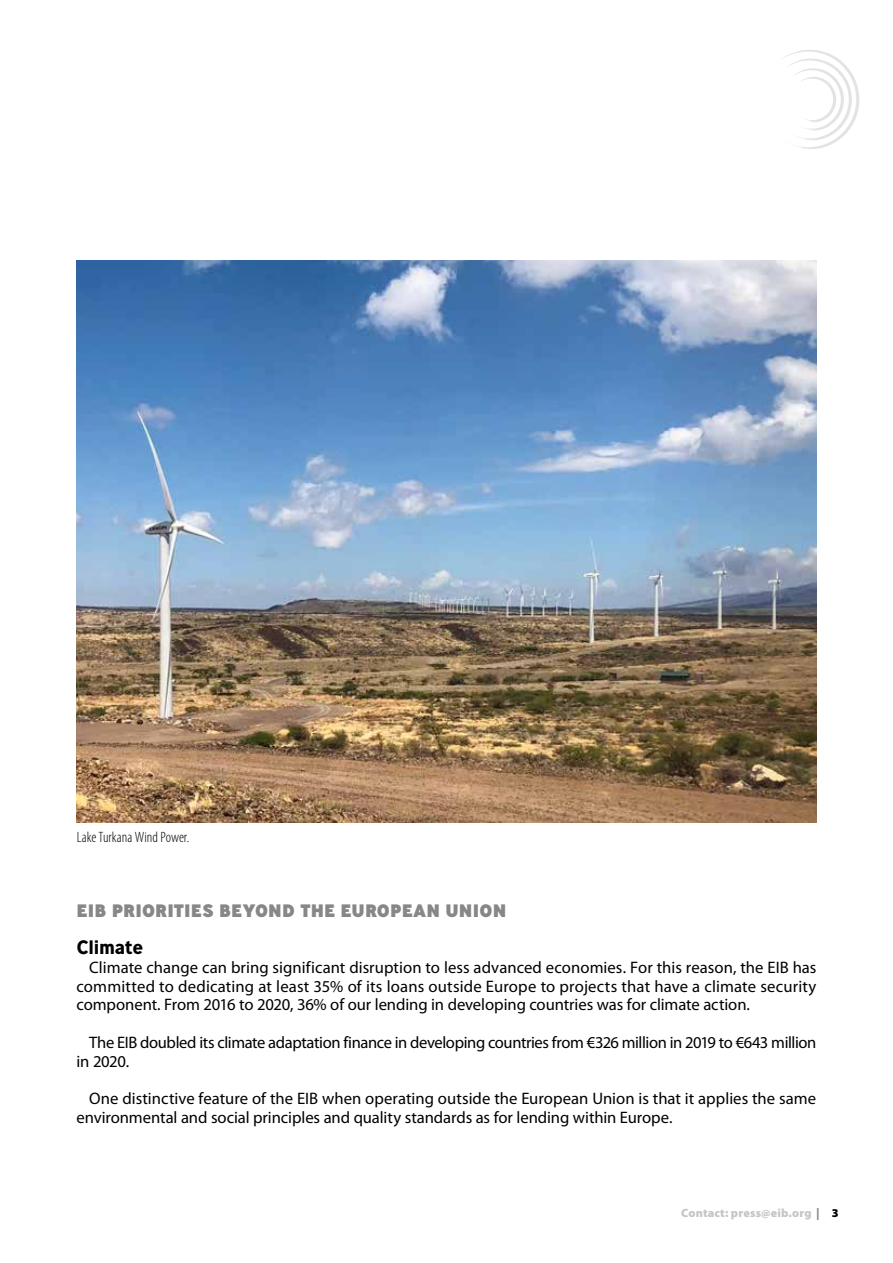
<style>
.page{position:relative;width:893px;height:1263px;background:#fff}
.page>*{position:absolute;margin:0;border:0;box-sizing:border-box;transform-origin:0 0}
.t1{font:700 19.5px "Ministry";letter-spacing:-.015em;color:#000}
.t2{font:800 18px "Ministry";letter-spacing:.01em;color:#878787}
.t3{font:16.65px/18.8px "Myriad Pro";letter-spacing:-.005em;color:#000;text-align:justify}
.t4{font:16.65px/18.8px "Myriad Pro";letter-spacing:-.025em;color:#000}
.t5{font:300 condensed 15px "Myriad Pro";color:#000}
.t6{font:900 12px "Myriad Pro";letter-spacing:.015em;color:#c6c6c6}
.s1{color:#878787}
.s2{color:#000}
</style>
<div class="page">
<img style="left:77px;top:260px;width:740px;height:563px">
<svg style="left:782px;top:50px;width:77px;height:99px"></svg>
<p class="t5" style="left:77px;top:829px;width:114px">Lake Turkana Wind Power.</p>
<p class="t2" style="left:77px;top:898px;width:431px">EIB PRIORITIES BEYOND THE EUROPEAN UNION</p>
<p class="t1" style="left:77px;top:935px;width:68px">Climate</p>
<p class="t3" style="left:77px;top:958px;width:741px;text-indent:13px">Climate change can bring significant disruption to less advanced economies. For this reason, the EIB has committed to dedicating at least 35% of its loans outside Europe to projects that have a climate security component. From 2016 to 2020, 36% of our lending in developing countries was for climate action.</p>
<p class="t4" style="left:77px;top:1033px;width:741px;text-indent:13px">The EIB doubled its climate adaptation finance in developing countries from €326 million in 2019 to €643 million in 2020.</p>
<p class="t3" style="left:77px;top:1089px;width:741px;text-indent:13px">One distinctive feature of the EIB when operating outside the European Union is that it applies the same environmental and social principles and quality standards as for lending within Europe.</p>
<p class="t6" style="left:681px;top:1206px;width:159px">Contact: press@eib.org <span class="s1">|</span> <span class="s2">3</span></p>
</div>
